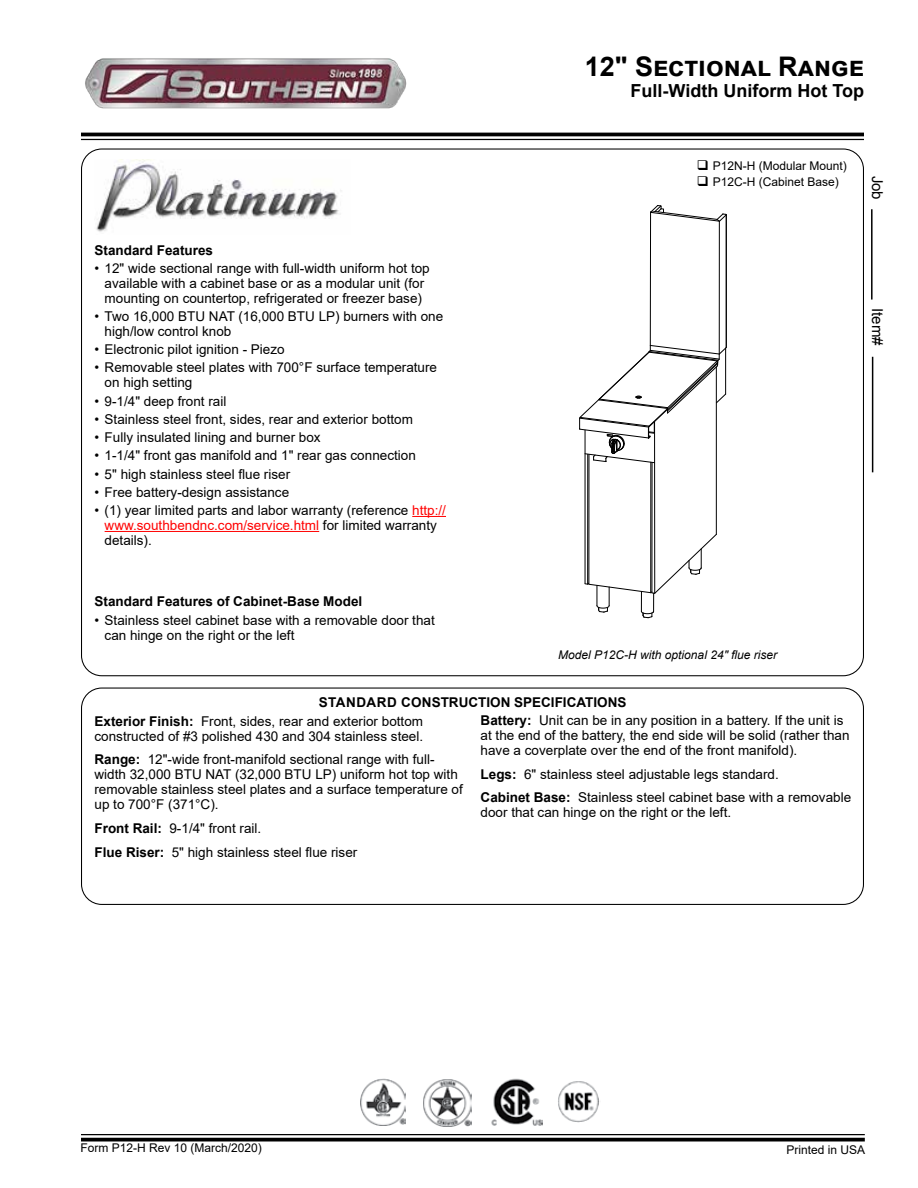
<style>
.page{position:relative;width:918px;height:1188px;background:#fff}
.page>*{position:absolute;margin:0;border:0;box-sizing:border-box;transform-origin:0 0}
.t1{font:700 27px "Arial";color:#000}
.t2{font:700 18px "Arial";color:#000}
.t3{font:15px "Arial";color:#000}
.t4{font:13.5px/15px "Arial";color:#000}
.t5{font:700 13.5px "Arial";color:#000}
.t6{font:12px "Arial";color:#000}
.t7{font:italic 12px "Arial";color:#000}
.s1{color:#f00}
.s2{font-weight:700}
</style>
<div class="page">
<hr style="left:871px;top:209px;width:2px;height:91px;background:#000">
<hr style="left:872px;top:357px;width:1px;height:115px;background:#000">
<hr style="left:81px;top:1134px;width:784px;height:1px;background:#000">
<svg style="left:81px;top:1138px;width:784px;height:4px;fill:#000"></svg>
<hr style="left:81px;top:133px;width:783px;height:3px;background:#000">
<hr style="left:81px;top:139px;width:783px;height:1px;background:#000">
<img style="left:424px;top:1079px;width:47px;height:47px">
<img style="left:360px;top:1079px;width:46px;height:47px">
<img style="left:558px;top:1081px;width:41px;height:42px">
<img style="left:491px;top:1078px;width:52px;height:48px">
<img style="left:85px;top:58px;width:322px;height:51px">
<div style="left:81px;top:688px;width:783px;height:217px;border:1px solid #000;border-radius:20px"></div>
<hr style="left:412px;top:516px;width:34px;height:1px;background:#f00">
<hr style="left:105px;top:531px;width:214px;height:1px;background:#f00">
<hr style="left:654px;top:422px;width:1px;height:171px;background:#000">
<hr style="left:716px;top:367px;width:1px;height:167px;background:#000">
<hr style="left:719px;top:221px;width:1px;height:133px;background:#000">
<hr style="left:726px;top:215px;width:1px;height:132px;background:#000">
<hr style="left:587px;top:454px;width:1px;height:130px;background:#000">
<hr style="left:589px;top:455px;width:1px;height:129px;background:#000">
<hr style="left:585px;top:454px;width:1px;height:130px;background:#000">
<hr style="left:650px;top:213px;width:1px;height:132px;background:#000">
<svg style="left:650px;top:205px;width:77px;height:17px"></svg>
<hr style="left:650px;top:462px;width:1px;height:131px;background:#000">
<hr style="left:652px;top:462px;width:1px;height:131px;background:#000">
<svg style="left:585px;top:534px;width:132px;height:84px"></svg>
<svg style="left:579px;top:345px;width:148px;height:118px"></svg>
<img style="left:96px;top:159px;width:246px;height:73px">
<h1 class="t1" style="left:585px;top:47px;width:281px">12" Sectional Range</h1>
<h2 class="t2" style="left:631px;top:78px;width:235px">Full-Width Uniform Hot Top</h2>
<p class="t5" style="left:94px;top:240px;width:120px">Standard Features</p>
<p class="t4" style="left:94px;top:260px;width:337px;text-align:center">• 12" wide sectional range with full-width uniform hot top available with a cabinet base or as a modular unit (for mounting on countertop, refrigerated or freezer base)</p>
<p class="t4" style="left:105px;top:309px;width:340px;text-indent:-10px">• Two 16,000 BTU NAT (16,000 BTU LP) burners with one high/low control knob</p>
<p class="t4" style="left:94px;top:342px;width:192px">• Electronic pilot ignition - Piezo</p>
<p class="t4" style="left:105px;top:360px;width:334px;text-indent:-10px">• Removable steel plates with 700°F surface temperature on high setting</p>
<p class="t4" style="left:94px;top:393px;width:133px">• 9-1/4" deep front rail</p>
<p class="t4" style="left:94px;top:412px;width:320px">• Stainless steel front, sides, rear and exterior bottom</p>
<p class="t4" style="left:94px;top:430px;width:228px">• Fully insulated lining and burner box</p>
<p class="t4" style="left:94px;top:448px;width:323px">• 1-1/4" front gas manifold and 1" rear gas connection</p>
<p class="t4" style="left:94px;top:466px;width:197px">• 5" high stainless steel flue riser</p>
<p class="t4" style="left:94px;top:484px;width:196px">• Free battery-design assistance</p>
<p class="t4" style="left:105px;top:503px;width:343px;text-indent:-10px">• (1) year limited parts and labor warranty (reference <span class="s1">http:// www.southbendnc.com/service.html</span> for limited warranty details).</p>
<p class="t5" style="left:94px;top:592px;width:269px">Standard Features of Cabinet-Base Model</p>
<p class="t4" style="left:105px;top:612px;width:332px;text-indent:-10px">• Stainless steel cabinet base with a removable door that can hinge on the right or the left</p>
<p class="t6" style="left:697px;top:157px;width:151px">❑ P12N-H (Modular Mount)</p>
<p class="t6" style="left:697px;top:174px;width:143px">❑ P12C-H (Cabinet Base)</p>
<p class="t7" style="left:558px;top:647px;width:220px">Model P12C-H with optional 24" flue riser</p>
<p class="t5" style="left:319px;top:692px;width:309px">STANDARD CONSTRUCTION SPECIFICATIONS</p>
<p class="t4" style="left:94px;top:713px;width:330px"><span class="s2">Exterior Finish:</span> Front, sides, rear and exterior bottom constructed of #3 polished 430 and 304 stainless steel.</p>
<p class="t4" style="left:94px;top:752px;width:370px"><span class="s2">Range:</span> 12"-wide front-manifold sectional range with full&shy;width 32,000 BTU NAT (32,000 BTU LP) uniform hot top with removable stainless steel plates and a surface temperature of up to 700°F (371°C).</p>
<p class="t4" style="left:94px;top:816px;width:264px;line-height:23.7px"><span class="s2">Front Rail:</span> 9-1/4" front rail.<br><span class="s2">Flue Riser:</span> 5" high stainless steel flue riser</p>
<p class="t4" style="left:481px;top:713px;width:370px"><span class="s2">Battery:</span> Unit can be in any position in a battery. If the unit is at the end of the battery, the end side will be solid (rather than have a coverplate over the end of the front manifold).</p>
<p class="t4" style="left:481px;top:762px;width:372px;line-height:23.7px"><span class="s2">Legs:</span> 6" stainless steel adjustable legs standard.<br><span class="s2">Cabinet Base:</span> Stainless steel cabinet base with a removable</p>
<p class="t4" style="left:481px;top:805px;width:252px">door that can hinge on the right or the left.</p>
<p class="t3" style="left:887px;top:176px;width:26px;rotate:90deg">Job</p>
<p class="t3" style="left:887px;top:308px;width:39px;rotate:90deg">Item#</p>
<p class="t6" style="left:80px;top:1140px;width:183px">Form P12-H Rev 10 (March/2020)</p>
<p class="t6" style="left:786px;top:1141px;width:80px">Printed in USA</p>
</div>
